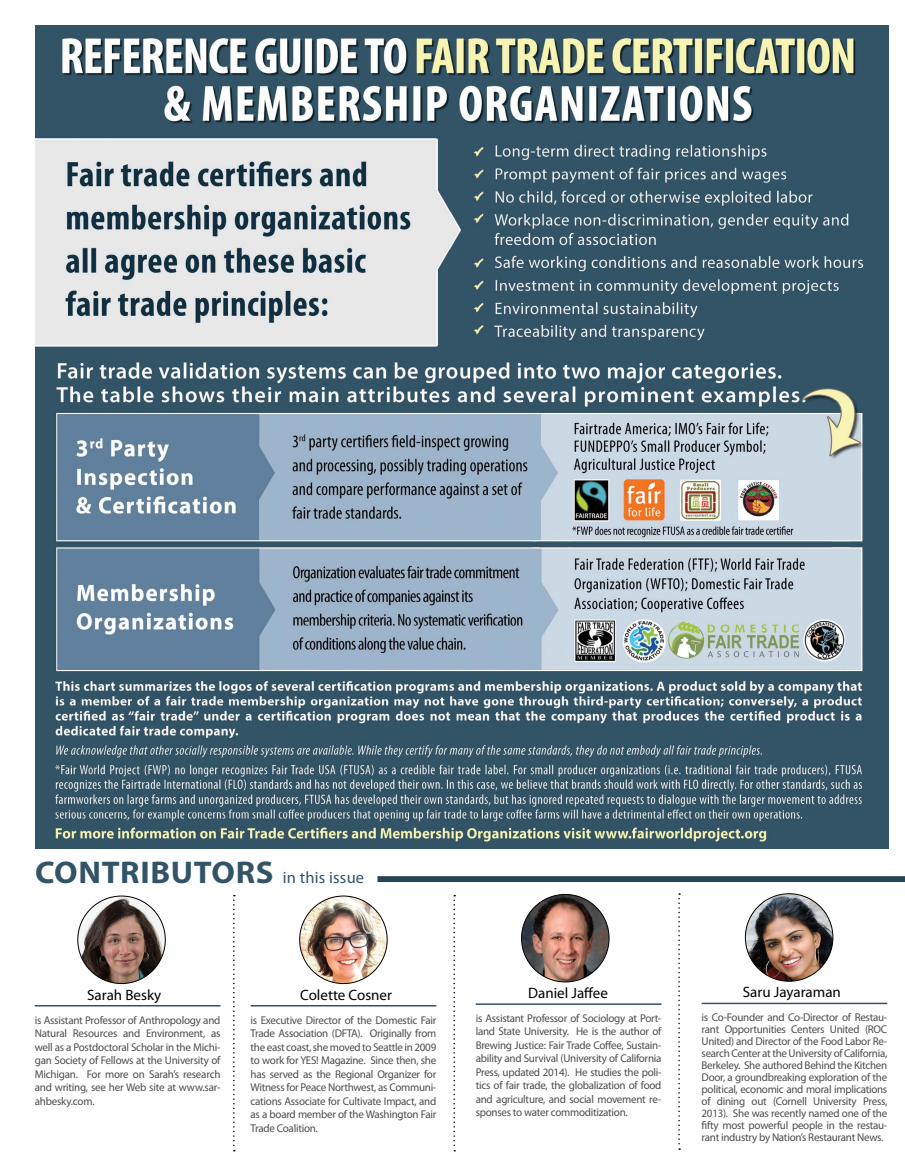
<style>
.page{position:relative;width:905px;height:1175px;background:#fff}
.page>*{position:absolute;margin:0;border:0;box-sizing:border-box;transform-origin:0 0}
.t1{font:700 31.5px "Myriad Pro";letter-spacing:.02em;color:#335467;scale:1.04 1}
.t2{font:15px "Myriad Pro";color:#000}
.t3{font:11.25px/13.5px "Myriad Pro";letter-spacing:-.025em;color:#4d4d4f;text-align:justify}
.s1{font-weight:400;font-size:16.5px}
</style>
<div class="page">
<img style="left:35px;top:25px;width:853px;height:823px">
<div style="left:364px;top:865px;width:540px;height:18px;background:#000;opacity:.25"></div>
<hr style="left:35px;top:1005px;width:185px;height:1px;background:#335467">
<img style="left:78px;top:896px;width:87px;height:87px;border-radius:44px">
<svg style="left:233px;top:895px;width:2px;height:256px"></svg>
<hr style="left:250px;top:1005px;width:186px;height:1px;background:#335467">
<img style="left:300px;top:896px;width:87px;height:87px;border-radius:44px">
<svg style="left:453px;top:895px;width:2px;height:256px"></svg>
<hr style="left:475px;top:1003px;width:186px;height:1px;background:#335467">
<img style="left:521px;top:894px;width:88px;height:88px;border-radius:44px">
<svg style="left:678px;top:893px;width:2px;height:256px"></svg>
<hr style="left:701px;top:1002px;width:186px;height:2px;background:#335467">
<img style="left:745px;top:893px;width:87px;height:88px;border-radius:44px">
<h1 class="t1" style="left:35px;top:851px;width:318px">CONTRIBUTORS <span class="s1">in this issue</span></h1>
<h2 class="t2" style="left:87px;top:985px;width:76px">Sarah Besky</h2>
<p class="t3" style="left:35px;top:1012px;width:187px">is Assistant Professor of Anthropology and Natural Resources and Environment, as well as a Postdoctoral Scholar in the Michi&shy;gan Society of Fellows at the University of Michigan. For more on Sarah’s research and writing, see her Web site at www.sar&shy;ahbesky.com.</p>
<h2 class="t2" style="left:300px;top:985px;width:93px">Colette Cosner</h2>
<p class="t3" style="left:250px;top:1012px;width:187px">is Executive Director of the Domestic Fair Trade Association (DFTA). Originally from the east coast, she moved to Seattle in 2009 to work for YES! Magazine. Since then, she has served as the Regional Organizer for Witness for Peace Northwest, as Communi&shy;cations Associate for Cultivate Impact, and as a board member of the Washington Fair Trade Coalition.</p>
<h2 class="t2" style="left:528px;top:983px;width:81px">Daniel Jaffee</h2>
<p class="t3" style="left:475px;top:1011px;width:187px">is Assistant Professor of Sociology at Port&shy;land State University. He is the author of Brewing Justice: Fair Trade Coffee, Sustain&shy;ability and Survival (University of California Press, updated 2014). He studies the poli&shy;tics of fair trade, the globalization of food and agriculture, and social movement re&shy;sponses to water commoditization.</p>
<h2 class="t2" style="left:742px;top:983px;width:100px">Saru Jayaraman</h2>
<p class="t3" style="left:701px;top:1011px;width:187px;line-height:12px">is Co-Founder and Co-Director of Restau&shy;rant Opportunities Centers United (ROC United) and Director of the Food Labor Re&shy;search Center at the University of California, Berkeley. She authored Behind the Kitchen Door, a groundbreaking exploration of the political, economic and moral implications of dining out (Cornell University Press, 2013). She was recently named one of the fifty most powerful people in the restau&shy;rant industry by Nation’s Restaurant News.</p>
</div>
